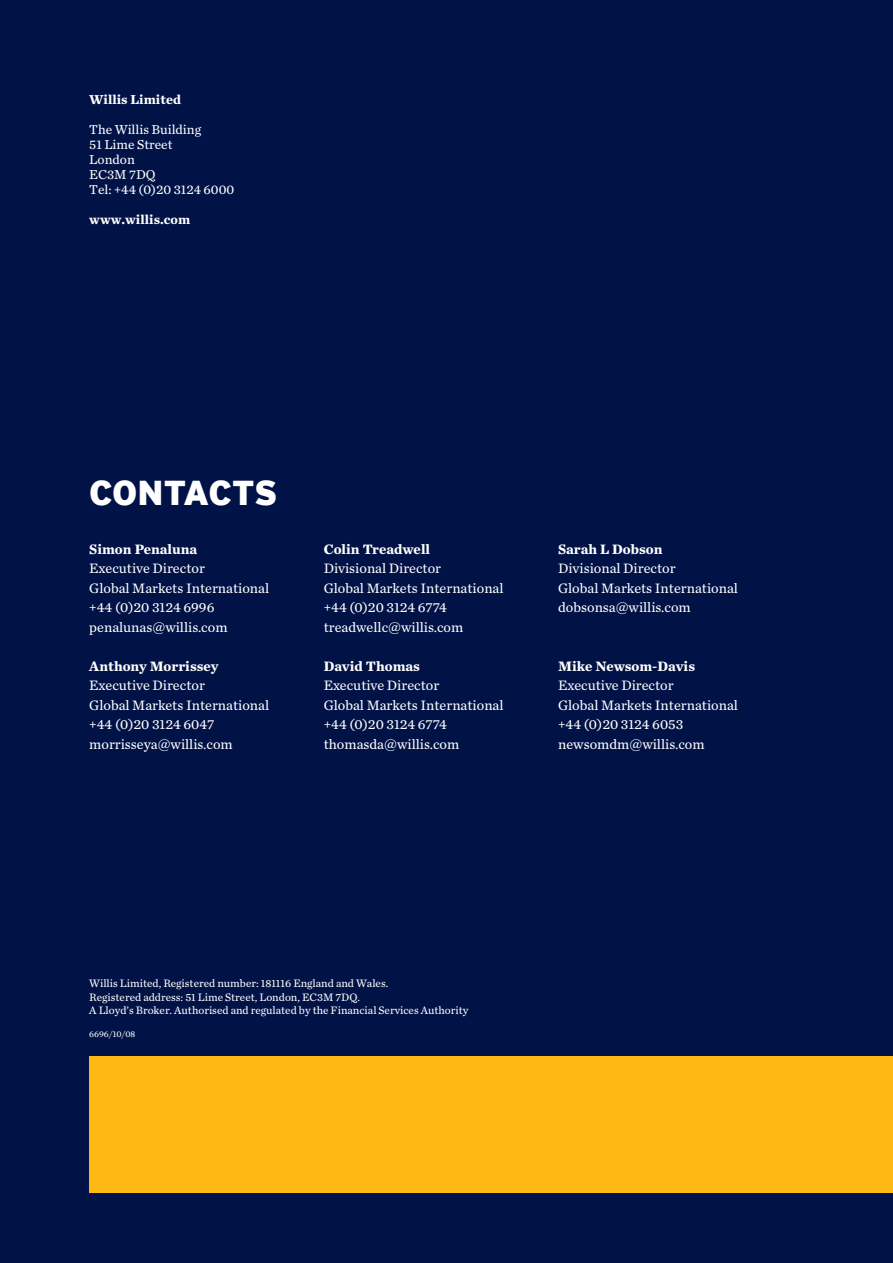
<style>
.page{position:relative;width:893px;height:1263px;background:#001246}
.page>*{position:absolute;margin:0;border:0;box-sizing:border-box;transform-origin:0 0}
.t1{font:900 34.5px "Interstate";letter-spacing:-.025em;color:#fff}
.t2{font:14.25px/19.5px "Chronicle Text G2";color:#fff}
.t3{font:700 14.25px "Chronicle Text G2";color:#fff}
.t4{font:13.5px/15px "Chronicle Text G2";color:#fff}
.t5{font:700 13.5px "Chronicle Text G2";color:#fff}
.t6{font:11.25px/13.5px "Chronicle Text G2";color:#fff}
.t7{font:9px "Chronicle Text G2";color:#fff}
</style>
<div class="page">
<div style="left:89px;top:1056px;width:804px;height:136px;background:#fdb813"></div>
<p class="t5" style="left:89px;top:89px;width:93px">Willis Limited</p>
<p class="t4" style="left:89px;top:122px;width:146px">The Willis Building<br>51 Lime Street<br>London<br>EC3M 7DQ<br>Tel: +44 (0)20 3124 6000</p>
<p class="t5" style="left:89px;top:209px;width:103px">www.willis.com</p>
<h1 class="t1" style="left:89px;top:473px;width:190px">CONTACTS</h1>
<p class="t3" style="left:89px;top:537px;width:109px">Simon Penaluna</p>
<p class="t2" style="left:89px;top:558px;width:181px">Executive Director<br>Global Markets International +44 (0)20 3124 6996 penalunas@willis.com</p>
<p class="t3" style="left:89px;top:654px;width:131px">Anthony Morrissey</p>
<p class="t2" style="left:89px;top:675px;width:181px">Executive Director<br>Global Markets International +44 (0)20 3124 6047 morrisseya@willis.com</p>
<p class="t3" style="left:324px;top:537px;width:108px">Colin Treadwell</p>
<p class="t2" style="left:324px;top:558px;width:181px">Divisional Director<br>Global Markets International +44 (0)20 3124 6774 treadwellc@willis.com</p>
<p class="t3" style="left:324px;top:654px;width:98px">David Thomas</p>
<p class="t2" style="left:324px;top:675px;width:181px">Executive Director<br>Global Markets International +44 (0)20 3124 6774 thomasda@willis.com</p>
<p class="t3" style="left:558px;top:537px;width:106px">Sarah L Dobson</p>
<p class="t2" style="left:558px;top:558px;width:181px">Divisional Director<br>Global Markets International dobsonsa@willis.com</p>
<p class="t3" style="left:558px;top:654px;width:138px">Mike Newsom-Davis</p>
<p class="t2" style="left:558px;top:675px;width:181px">Executive Director<br>Global Markets International +44 (0)20 3124 6053 newsomdm@willis.com</p>
<p class="t6" style="left:89px;top:976px;width:381px">Willis Limited, Registered number: 181116 England and Wales.<br>Registered address: 51 Lime Street, London, EC3M 7DQ.<br>A Lloyd’s Broker. Authorised and regulated by the Financial Services Authority</p>
<p class="t7" style="left:89px;top:1027px;width:48px">6696/10/08</p>
</div>
